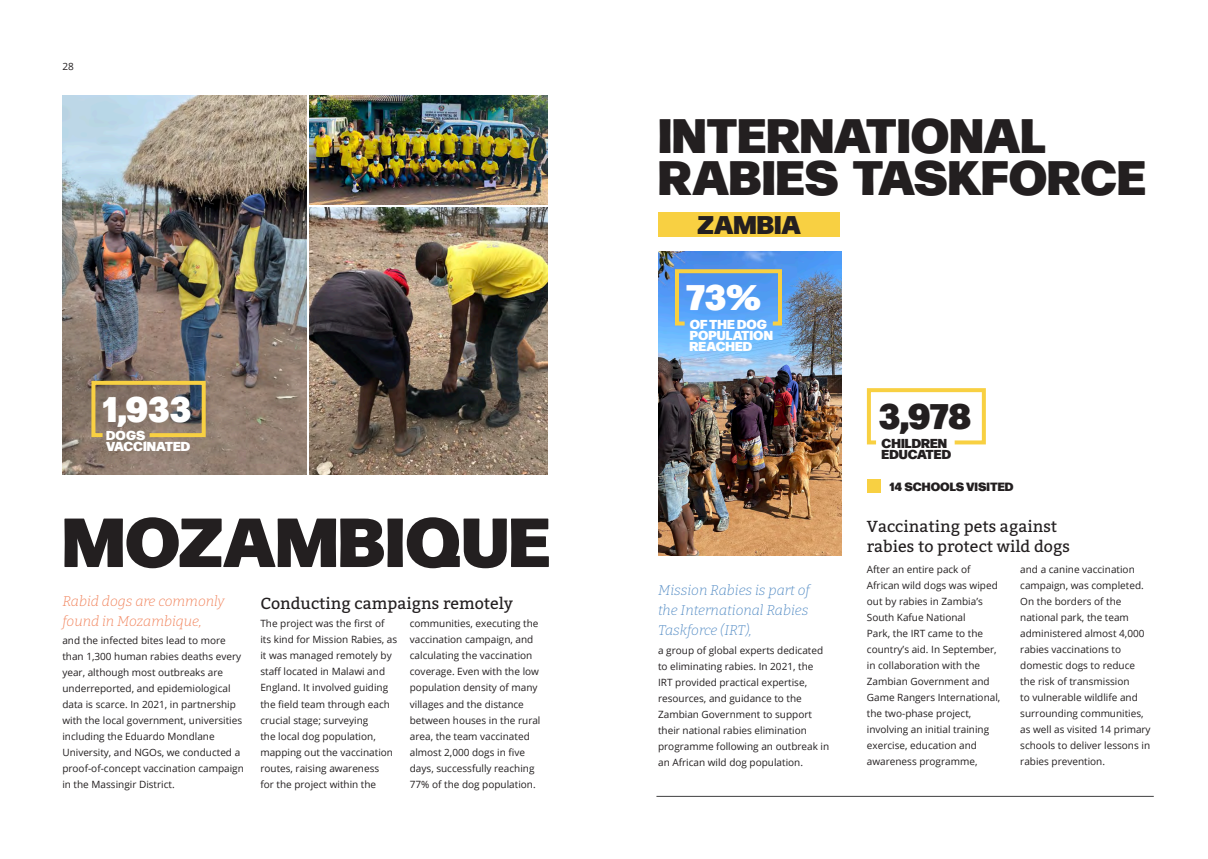
<style>
.page{position:relative;width:1208px;height:859px;background:#fff}
.page>*{position:absolute;margin:0;border:0;box-sizing:border-box;transform-origin:0 0}
.t1{font:900 69.2px "Forma DJR Deck";color:#231f20}
.t2{font:900 48.4px "Forma DJR Deck";color:#231f20}
.t3{font:900 35.6px "Forma DJR Deck";color:#fff}
.t4{font:900 35.6px "Forma DJR Deck";color:#231f20}
.t5{font:900 25.6px "Forma DJR Deck";color:#231f20}
.Subheading{font:16px/20px "Bitter";color:#231f20}
.t6{font:italic 100 14px/20px "Bitter";color:#558dc5;text-align:justify}
.t7{font:italic 100 14px/20px "Bitter";color:#f1825a}
.t8{font:900 13px "Forma DJR Deck";color:#fff}
.t9{font:900 13px "Forma DJR Deck";color:#231f20}
.t10{font:900 12px "Forma DJR Deck";color:#231f20}
.t11{font:10px/16px "Open Sans";color:#231f20}
</style>
<div class="page">
<img style="left:62px;top:96px;width:244px;height:378px">
<img style="left:309px;top:207px;width:238px;height:267px">
<img style="left:309px;top:96px;width:238px;height:108px">
<hr style="left:656px;top:796px;width:497px;height:1px;background:#404041">
<svg style="left:89px;top:379px;width:119px;height:60px"></svg>
<img style="left:658px;top:251px;width:183px;height:305px">
<div style="left:867px;top:480px;width:13px;height:13px;background:#f8d042"></div>
<svg style="left:673px;top:267px;width:111px;height:60px"></svg>
<svg style="left:866px;top:388px;width:120px;height:57px"></svg>
<div style="left:658px;top:212px;width:181px;height:24px;background:#f8d042"></div>
<p class="t11" style="left:62px;top:58px;width:13px">28</p>
<p class="t3" style="left:103px;top:381px;width:90px">1,933</p>
<p class="t8" style="left:106px;top:425px;width:41px">DOGS</p>
<p class="t8" style="left:106px;top:436px;width:86px">VACCINATED</p>
<p class="t1" style="left:62px;top:487px;width:489px">MOZAMBIQUE</p>
<p class="Subheading" style="left:260px;top:593px;width:254px">Conducting campaigns remotely</p>
<p class="t11" style="left:260px;top:616px;width:138px">The project was the first of its kind for Mission Rabies, as it was managed remotely by staff located in Malawi and<br>England. It involved guiding the field team through each crucial stage; surveying<br>the local dog population, mapping out the vaccination routes, raising awareness<br>for the project within the</p>
<p class="t11" style="left:410px;top:616px;width:132px">communities, executing the vaccination campaign, and calculating the vaccination coverage. Even with the low population density of many villages and the distance between houses in the rural area, the team vaccinated almost 2,000 dogs in five days, successfully reaching<br>77% of the dog population.</p>
<p class="t7" style="left:62px;top:591px;width:164px">Rabid dogs are commonly found in Mozambique,</p>
<p class="t11" style="left:62px;top:632px;width:183px">and the infected bites lead to more than 1,300 human rabies deaths every year, although most outbreaks are underreported, and epidemiological data is scarce. In 2021, in partnership with the local government, universities including the Eduardo Mondlane University, and NGOs, we conducted a proof-of-concept vaccination campaign in the Massingir District.</p>
<p class="t2" style="left:658px;top:97px;width:389px">INTERNATIONAL</p>
<p class="t2" style="left:658px;top:139px;width:489px">RABIES TASKFORCE</p>
<p class="t5" style="left:697px;top:204px;width:105px">ZAMBIA</p>
<p class="t3" style="left:686px;top:269px;width:77px">73%</p>
<p class="t8" style="left:689px;top:313px;width:79px">OF THE DOG</p>
<p class="t8" style="left:689px;top:325px;width:85px">POPULATION</p>
<p class="t8" style="left:689px;top:336px;width:64px">REACHED</p>
<p class="t6" style="left:658px;top:580px;width:153px">Mission Rabies is part of the International Rabies Taskforce (IRT),</p>
<p class="t11" style="left:658px;top:642px;width:173px">a group of global experts dedicated to eliminating rabies. In 2021, the IRT provided practical expertise, resources, and guidance to the Zambian Government to support their national rabies elimination programme following an outbreak in an African wild dog population.</p>
<p class="t4" style="left:878px;top:388px;width:94px">3,978</p>
<p class="t9" style="left:881px;top:433px;width:67px">CHILDREN</p>
<p class="t9" style="left:881px;top:444px;width:71px">EDUCATED</p>
<p class="t10" style="left:889px;top:477px;width:126px">14 SCHOOLS VISITED</p>
<p class="Subheading" style="left:867px;top:516px;width:204px">Vaccinating pets against rabies to protect wild dogs</p>
<p class="t11" style="left:867px;top:561px;width:135px">After an entire pack of<br>African wild dogs was wiped out by rabies in Zambia’s<br>South Kafue National<br>Park, the IRT came to the country’s aid. In September, in collaboration with the<br>Zambian Government and<br>Game Rangers International, the two-phase project, involving an initial training exercise, education and awareness programme,</p>
<p class="t11" style="left:1020px;top:561px;width:132px">and a canine vaccination campaign, was completed.<br>On the borders of the national park, the team administered almost 4,000 rabies vaccinations to domestic dogs to reduce the risk of transmission<br>to vulnerable wildlife and surrounding communities, as well as visited 14 primary schools to deliver lessons in rabies prevention.</p>
</div>
